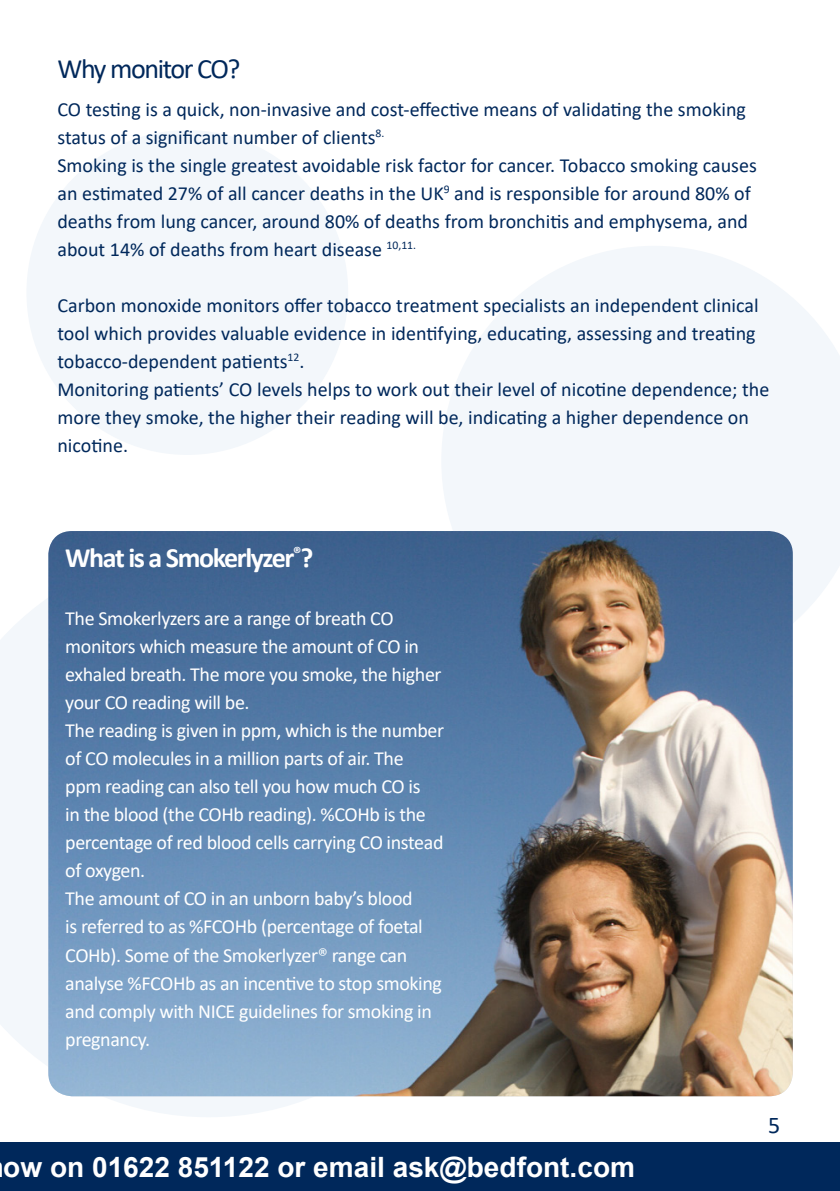
<style>
.page{position:relative;width:840px;height:1191px;background:#fff}
.page>*{position:absolute;margin:0;border:0;box-sizing:border-box;transform-origin:0 0}
.t1{font:700 28px "Arial";color:#fff}
.t2{font:700 28px "Calibri";letter-spacing:-.05em;color:#fff}
.t3{font:28px "Calibri";letter-spacing:-.05em;color:#00285b}
.t4{font:24px "Calibri";color:#00285b}
.t5{font:20px "Calibri";color:#00285b}
.paragraph{font:20px/28px "Calibri";letter-spacing:-.02em;color:#fff}
</style>
<div class="page">
<div style="left:0;top:1141px;width:839px;height:50px;background:#00285b"></div>
<svg style="left:0;top:598px;width:490px;height:519px;fill:#f3f7fb"></svg>
<svg style="left:442px;top:246px;width:397px;height:429px;fill:#f3f7fb"></svg>
<div style="left:26px;top:130px;width:322px;height:325px;background:#f3f7fb;border-radius:50%"></div>
<img style="left:48px;top:531px;width:744px;height:565px">
<p class="t3" style="left:57px;top:49px;width:184px">Why monitor CO?</p>
<p class="t5" style="left:57px;top:95px;width:689px">CO testing is a quick, non-invasive and cost-effective means of validating the smoking</p>
<p class="t5" style="left:57px;top:123px;width:328px">status of a significant number of clients<sup>8.</sup></p>
<p class="t5" style="left:57px;top:151px;width:700px">Smoking is the single greatest avoidable risk factor for cancer. Tobacco smoking causes</p>
<p class="t5" style="left:57px;top:179px;width:694px">an estimated 27% of all cancer deaths in the UK<sup>9</sup> and is responsible for around 80% of</p>
<p class="t5" style="left:57px;top:207px;width:691px">deaths from lung cancer, around 80% of deaths from bronchitis and emphysema, and</p>
<p class="t5" style="left:57px;top:235px;width:360px">about 14% of deaths from heart disease <sup>10,11.</sup></p>
<p class="t5" style="left:57px;top:291px;width:702px">Carbon monoxide monitors offer tobacco treatment specialists an independent clinical</p>
<p class="t5" style="left:57px;top:319px;width:699px">tool which provides valuable evidence in identifying, educating, assessing and treating</p>
<p class="t5" style="left:57px;top:347px;width:248px">tobacco-dependent patients<sup>12</sup>.</p>
<p class="t5" style="left:57px;top:375px;width:713px">Monitoring patients’ CO levels helps to work out their level of nicotine dependence; the</p>
<p class="t5" style="left:57px;top:403px;width:692px">more they smoke, the higher their reading will be, indicating a higher dependence on</p>
<p class="t5" style="left:57px;top:431px;width:72px">nicotine.</p>
<p class="t2" style="left:65px;top:538px;width:249px">What is a Smokerlyzer<sup>®</sup>?</p>
<p class="paragraph" style="left:65px;top:604px;width:355px">The Smokerlyzers are a range of breath CO monitors which measure the amount of CO in</p>
<p class="paragraph" style="left:65px;top:660px;width:377px">exhaled breath. The more you smoke, the higher your CO reading will be.</p>
<p class="paragraph" style="left:65px;top:716px;width:380px">The reading is given in ppm, which is the number</p>
<p class="paragraph" style="left:65px;top:744px;width:340px">of CO molecules in a million parts of air. The</p>
<p class="paragraph" style="left:65px;top:772px;width:356px">ppm reading can also tell you how much CO is</p>
<p class="paragraph" style="left:65px;top:800px;width:362px">in the blood (the COHb reading). %COHb is the</p>
<p class="paragraph" style="left:65px;top:828px;width:379px">percentage of red blood cells carrying CO instead</p>
<p class="paragraph" style="left:65px;top:856px;width:81px">of oxygen.</p>
<p class="paragraph" style="left:65px;top:884px;width:349px">The amount of CO in an unborn baby’s blood</p>
<p class="paragraph" style="left:65px;top:912px;width:359px">is referred to as %FCOHb (percentage of foetal</p>
<p class="paragraph" style="left:65px;top:940px;width:343px">COHb). Some of the Smokerlyzer® range can</p>
<p class="paragraph" style="left:65px;top:968px;width:378px">analyse %FCOHb as an incentive to stop smoking</p>
<p class="paragraph" style="left:65px;top:996px;width:368px">and comply with NICE guidelines for smoking in</p>
<p class="paragraph" style="left:65px;top:1024px;width:86px">pregnancy.</p>
<h1 class="t1" style="left:3px;top:1147px;width:633px">ow on 01622 851122 or email ask@bedfont.com</h1>
<p class="t4" style="left:767px;top:1108px;width:14px">5</p>
</div>
